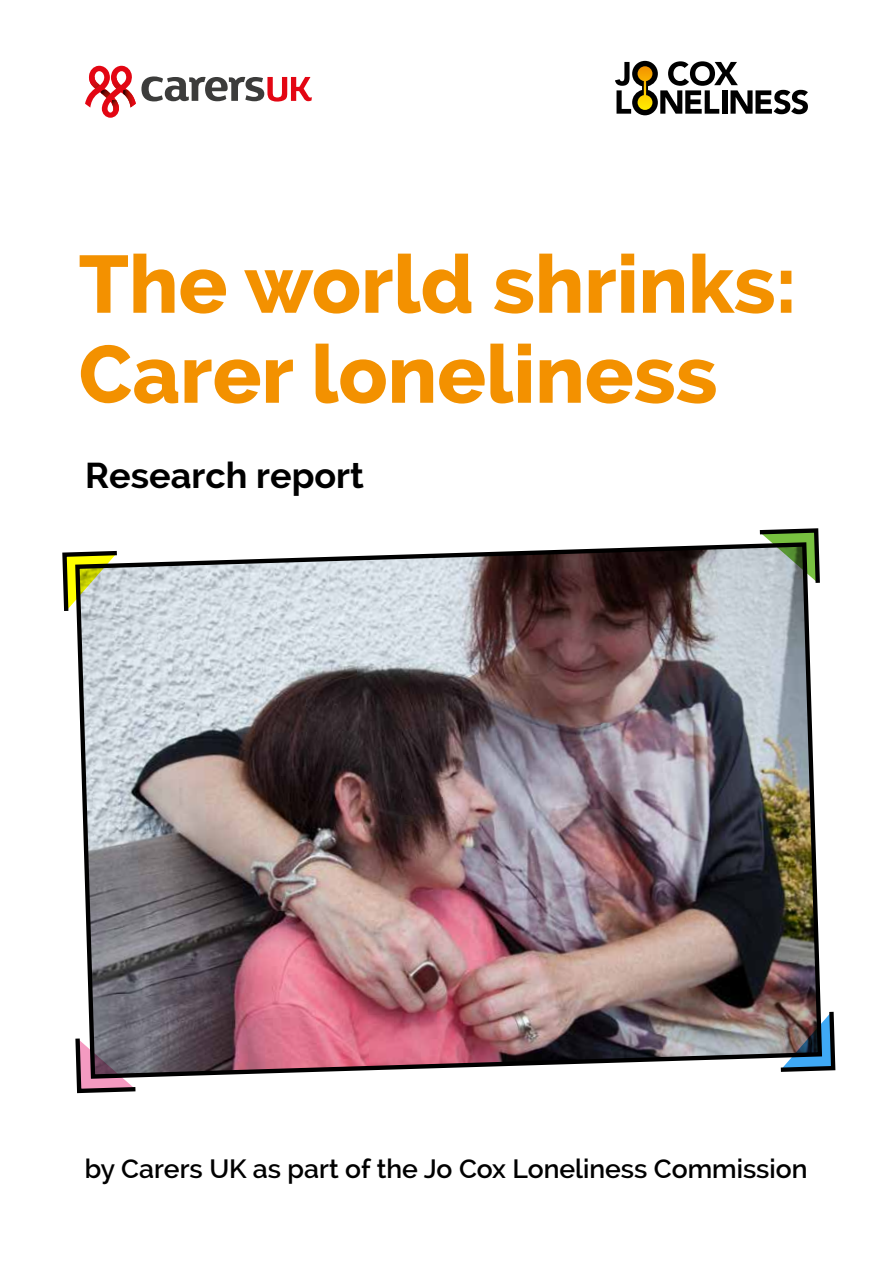
<style>
.page{position:relative;width:893px;height:1263px;background:#fff}
.page>*{position:absolute;margin:0;border:0;box-sizing:border-box;transform-origin:0 0}
.t1{font:800 81px/90px "Raleway";color:#f39100}
.t2{font:700 36px "Raleway";color:#000}
.t3{font:600 26.55px "Raleway";color:#000}
</style>
<div class="page">
<img style="left:76px;top:543px;width:745px;height:535px">
<svg style="left:615px;top:61px;width:193px;height:54px"></svg>
<svg style="left:85px;top:66px;width:227px;height:52px"></svg>
<svg style="left:755px;top:528px;width:66px;height:59px;background:#80957b"></svg>
<svg style="left:776px;top:1007px;width:60px;height:67px;background:#636f7c"></svg>
<svg style="left:75px;top:1034px;width:65px;height:60px;background:#826d7a"></svg>
<svg style="left:62px;top:549px;width:59px;height:66px;background:#aaae75"></svg>
<h1 class="t1" style="left:79px;top:240px;width:719px">The world shrinks:<br>Carer loneliness</h1>
<h2 class="t2" style="left:85px;top:454px;width:280px">Research report</h2>
<p class="t3" style="left:85px;top:1153px;width:724px">by Carers UK as part of the Jo Cox Loneliness Commission</p>
</div>
